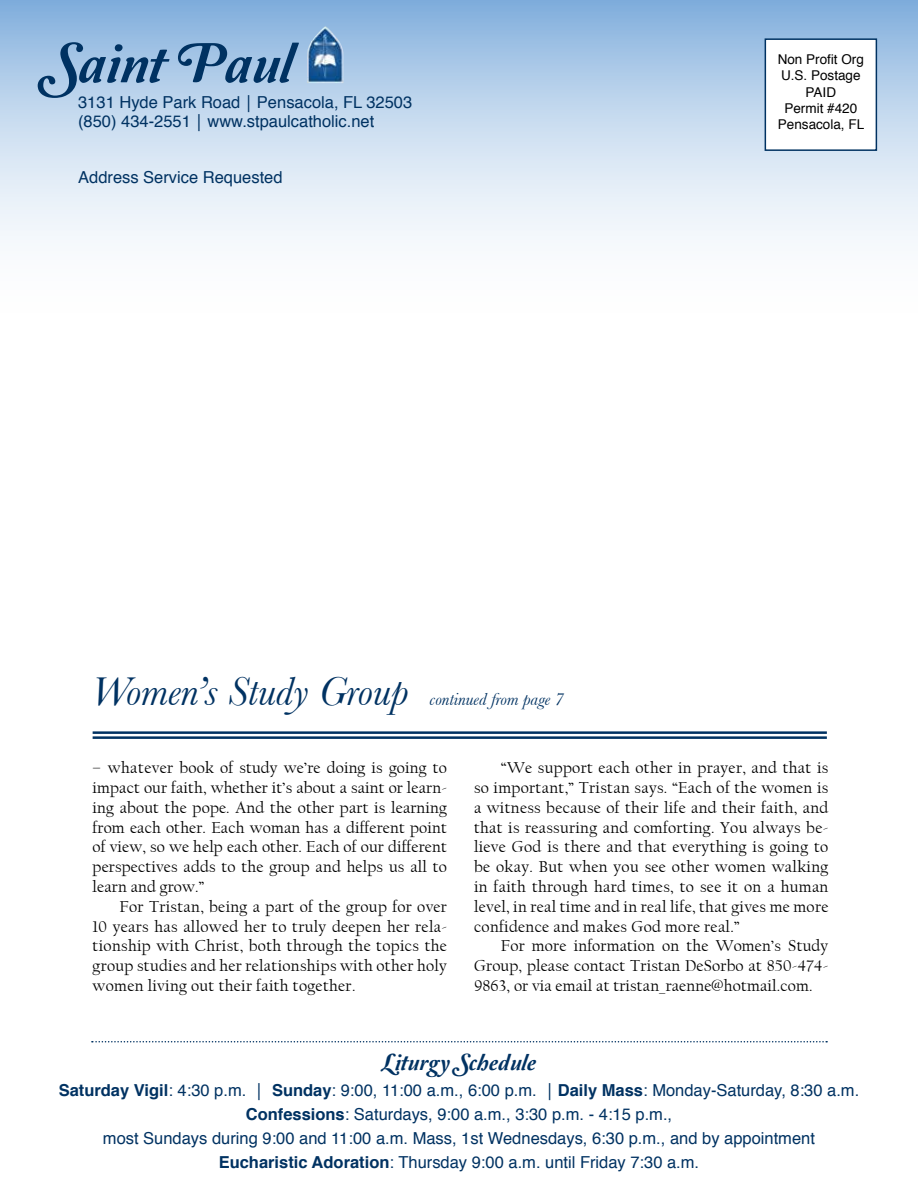
<style>
.page{position:relative;width:918px;height:1188px;background:#fff}
.page>*{position:absolute;margin:0;border:0;box-sizing:border-box;transform-origin:0 0}
.t1{font:58.5px "Amperzand";color:#003262}
.t2{font:italic 42px "Baskerville";color:#003262}
.t3{font:24px "Amperzand";color:#003262}
.t4{font:italic 18px "Baskerville";color:#003262}
.t5{font:16.5px/19.8px "Californian FB";letter-spacing:.015em;color:#000;text-align:justify}
.t6{font:16.5px/24.3px "Helvetica";color:#003262}
.t7{font:13.5px/16.2px "Helvetica";color:#000;text-align:center}
.s1{font-weight:700}
</style>
<div class="page">
<svg style="left:0;top:0;width:918px;height:240px;background:#c3d8ee"></svg>
<div style="left:765px;top:38px;width:112px;height:113px;background:#fff;border:2px solid #003262"></div>
<img style="left:307px;top:26px;width:36px;height:57px">
<svg style="left:92px;top:1041px;width:735px;height:1px"></svg>
<hr style="left:93px;top:736px;width:734px;height:3px;background:#003262">
<hr style="left:93px;top:731px;width:734px;height:3px;background:#003262">
<h1 class="t1" style="left:42px;top:33px;width:251px">Saint Paul</h1>
<p class="t6" style="left:78px;top:92px;width:336px;line-height:19.8px">3131 Hyde Park Road│Pensacola, FL 32503 (850) 434-2551│www.stpaulcatholic.net</p>
<p class="t6" style="left:78px;top:166px;width:206px">Address Service Requested</p>
<h2 class="t2" style="left:91px;top:666px;width:319px">Women’s Study Group</h2>
<p class="t4" style="left:430px;top:688px;width:136px">continued from page 7</p>
<p class="t7" style="left:778px;top:52px;width:88px">Non Profit Org<br>U.S. Postage<br>PAID<br>Permit #420<br>Pensacola, FL</p>
<p class="t5" style="left:93px;top:758px;width:356px">– whatever book of study we’re doing is going to impact our faith, whether it’s about a saint or learn&shy;ing about the pope. And the other part is learning from each other. Each woman has a different point of view, so we help each other. Each of our different perspectives adds to the group and helps us all to learn and grow.”</p>
<p class="t5" style="left:93px;top:897px;width:356px;text-indent:27px">For Tristan, being a part of the group for over 10 years has allowed her to truly deepen her rela&shy;tionship with Christ, both through the topics the group studies and her relationships with other holy women living out their faith together.</p>
<p class="t5" style="left:474px;top:758px;width:356px;text-indent:27px">“We support each other in prayer, and that is so important,” Tristan says. “Each of the women is a witness because of their life and their faith, and that is reassuring and comforting. You always be&shy;lieve God is there and that everything is going to be okay. But when you see other women walking in faith through hard times, to see it on a human level, in real time and in real life, that gives me more confidence and makes God more real.”</p>
<p class="t5" style="left:474px;top:936px;width:356px;text-indent:27px">For more information on the Women’s Study Group, please contact Tristan DeSorbo at 850-474- 9863, or via email at tristan_raenne@hotmail.com.</p>
<h3 class="t3" style="left:382px;top:1050px;width:156px">Liturgy Schedule</h3>
<p class="t6" style="left:59px;top:1078px;width:802px;text-align:center"><span class="s1">Saturday Vigil</span>: 4:30 p.m. │ <span class="s1">Sunday</span>: 9:00, 11:00 a.m., 6:00 p.m. │<span class="s1">Daily Mass</span>: Monday-Saturday, 8:30 a.m.<br><span class="s1">Confessions</span>: Saturdays, 9:00 a.m., 3:30 p.m. - 4:15 p.m.,<br>most Sundays during 9:00 and 11:00 a.m. Mass, 1st Wednesdays, 6:30 p.m., and by appointment <span class="s1">Eucharistic Adoration</span>: Thursday 9:00 a.m. until Friday 7:30 a.m.</p>
</div>
